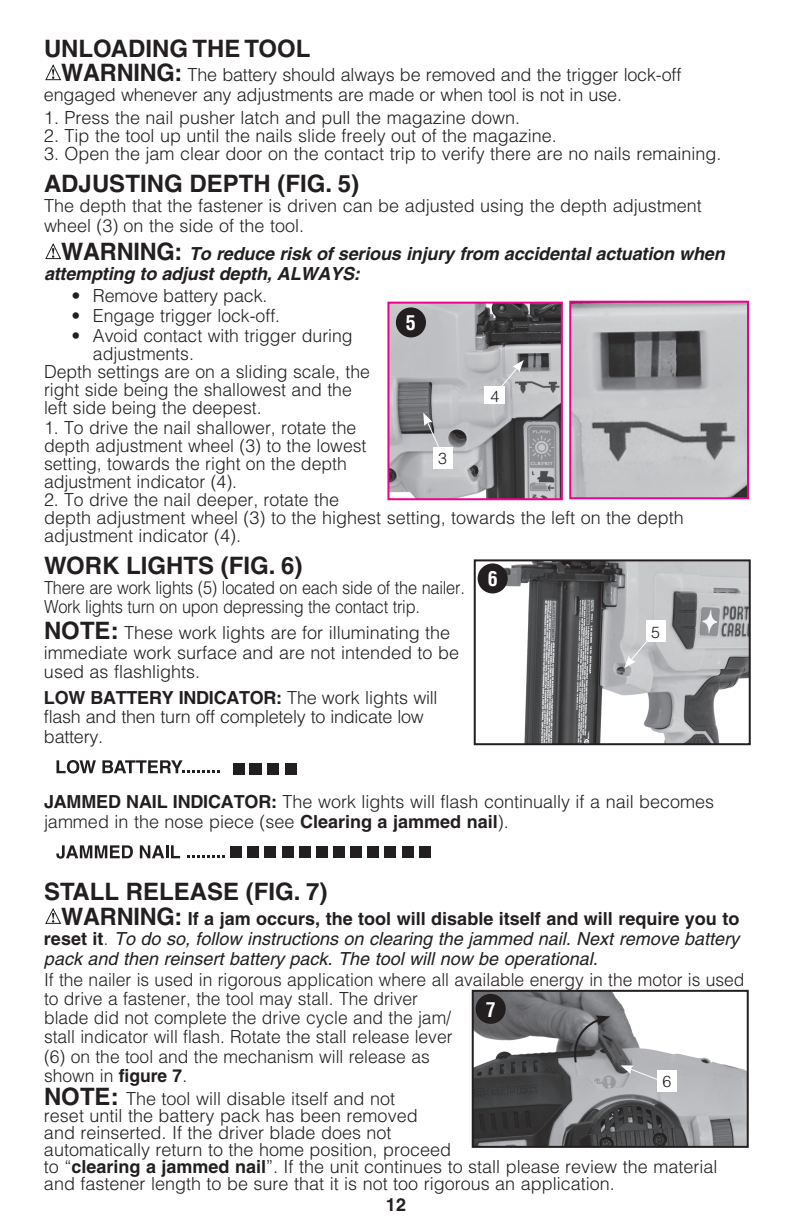
<style>
.page{position:relative;width:792px;height:1224px;background:#fff}
.page>*{position:absolute;margin:0;border:0;box-sizing:border-box;transform-origin:0 0}
.t1{font:700 24px "Helvetica";color:#231f20}
.t2{font:700 condensed 20px "Helvetica";color:#fff}
.t3{font:300 18px/18px "Helvetica";color:#231f20}
.t4{font:italic 18px/20px "Helvetica";color:#231f20;text-align:justify}
.t5{font:300 18px/19.6px "Helvetica";color:#231f20;scale:.91 1}
.t6{font:italic 700 18px/20px "Helvetica";letter-spacing:-.01em;color:#231f20}
.t7{font:700 18px "Helvetica";color:#231f20}
.t8{font:300 16px "Helvetica";color:#231f20}
.s1{font-weight:700;font-size:24px}
.s2{font-style:normal;font-size:24px}
.s3{font-weight:700}
.s4{font-weight:700;font-style:normal;font-size:24px}
.s5{font-weight:700;font-style:normal}
.s6{font-weight:300;font-style:normal}
</style>
<div class="page">
<svg style="left:45px;top:64px;width:16px;height:17px"></svg>
<svg style="left:45px;top:243px;width:16px;height:17px"></svg>
<div style="left:233px;top:763px;width:12px;height:12px;background:#231f20"></div>
<div style="left:250px;top:763px;width:12px;height:12px;background:#231f20"></div>
<div style="left:267px;top:763px;width:12px;height:12px;background:#231f20"></div>
<div style="left:285px;top:763px;width:12px;height:12px;background:#231f20"></div>
<svg style="left:57px;top:760px;width:39px;height:14px"></svg>
<svg style="left:102px;top:760px;width:118px;height:13px"></svg>
<svg style="left:56px;top:845px;width:77px;height:14px"></svg>
<svg style="left:140px;top:845px;width:40px;height:13px"></svg>
<svg style="left:187px;top:856px;width:37px;height:2px"></svg>
<div style="left:230px;top:846px;width:12px;height:12px;background:#231f20"></div>
<div style="left:247px;top:846px;width:12px;height:12px;background:#231f20"></div>
<div style="left:264px;top:846px;width:12px;height:12px;background:#231f20"></div>
<div style="left:282px;top:846px;width:12px;height:12px;background:#231f20"></div>
<div style="left:299px;top:846px;width:12px;height:12px;background:#231f20"></div>
<div style="left:316px;top:846px;width:12px;height:12px;background:#231f20"></div>
<div style="left:333px;top:846px;width:12px;height:12px;background:#231f20"></div>
<div style="left:350px;top:846px;width:12px;height:12px;background:#231f20"></div>
<div style="left:367px;top:846px;width:12px;height:12px;background:#231f20"></div>
<div style="left:384px;top:846px;width:12px;height:12px;background:#231f20"></div>
<div style="left:402px;top:846px;width:12px;height:12px;background:#231f20"></div>
<div style="left:419px;top:846px;width:12px;height:12px;background:#231f20"></div>
<svg style="left:45px;top:908px;width:16px;height:16px"></svg>
<img style="left:572px;top:304px;width:174px;height:192px">
<div style="left:569px;top:301px;width:180px;height:198px;border:2px solid #ed028c"></div>
<img style="left:390px;top:305px;width:170px;height:192px">
<div style="left:387px;top:302px;width:176px;height:198px;border:2px solid #ed028c"></div>
<div style="left:433px;top:447px;width:20px;height:22px;background:#fff"></div>
<div style="left:484px;top:387px;width:21px;height:17px;background:#fff"></div>
<svg style="left:423px;top:413px;width:18px;height:38px"></svg>
<svg style="left:496px;top:360px;width:28px;height:33px"></svg>
<img style="left:477px;top:562px;width:271px;height:180px">
<div style="left:474px;top:559px;width:277px;height:186px;border:2px solid #231f20"></div>
<div style="left:478px;top:563px;width:30px;height:30px;background:#231f20;border-radius:50%"></div>
<svg style="left:624px;top:635px;width:28px;height:33px"></svg>
<div style="left:646px;top:621px;width:20px;height:21px;background:#fff"></div>
<img style="left:475px;top:993px;width:271px;height:152px">
<div style="left:472px;top:990px;width:277px;height:158px;border:2px solid #231f20"></div>
<div style="left:476px;top:994px;width:30px;height:30px;background:#231f20;border-radius:50%"></div>
<svg style="left:621px;top:1065px;width:39px;height:16px"></svg>
<div style="left:657px;top:1070px;width:20px;height:22px;background:#fff"></div>
<div style="left:396px;top:307px;width:30px;height:30px;background:#231f20;border-radius:50%"></div>
<svg style="left:570px;top:1015px;width:40px;height:50px"></svg>
<h1 class="t1" style="left:44px;top:33px;width:233px">UNLOADING The TOOL</h1>
<p class="t3" style="left:44px;top:64px;width:639px;line-height:20px;text-indent:17px"><span class="s1">WARNING:</span> The battery should always be removed and the trigger lock-off engaged whenever any adjustments are made or when tool is not in use.</p>
<p class="t3" style="left:44px;top:108px;width:478px">1. Press the nail pusher latch and pull the magazine down.</p>
<p class="t3" style="left:44px;top:126px;width:514px">2. Tip the tool up until the nails slide freely out of the magazine.</p>
<p class="t3" style="left:44px;top:144px;width:679px">3. Open the jam clear door on the contact trip to verify there are no nails remaining.</p>
<h1 class="t1" style="left:44px;top:168px;width:81px">Adjusting</h1>
<h1 class="t1" style="left:189px;top:168px;width:50px">Depth</h1>
<h1 class="t1" style="left:277px;top:168px;width:83px">(Fig . 5)</h1>
<p class="t3" style="left:44px;top:195px;width:659px;line-height:20px">The depth that the fastener is driven can be adjusted using the depth adjustment wheel (3) on the side of the tool.</p>
<p class="t6" style="left:44px;top:243px;width:682px;text-indent:17px"><span class="s2">WARNING:</span> To reduce risk of serious injury from accidental actuation when attempting to adjust depth, ALWAYS:</p>
<p class="t3" style="left:71px;top:286px;width:198px">• Remove battery pack.</p>
<p class="t3" style="left:71px;top:306px;width:210px">• Engage trigger lock-off.</p>
<p class="t3" style="left:71px;top:327px;width:283px">• Avoid contact with trigger during</p>
<p class="t3" style="left:93px;top:345px;width:102px">adjustments.</p>
<p class="t3" style="left:44px;top:363px;width:328px">Depth settings are on a sliding scale, the</p>
<p class="t3" style="left:44px;top:381px;width:309px">right side being the shallowest and the</p>
<p class="t3" style="left:44px;top:399px;width:219px">left side being the deepest.</p>
<p class="t3" style="left:44px;top:419px;width:324px">1. To drive the nail shallower, rotate the depth adjustment wheel (3) to the lowest setting, towards the right on the depth adjustment indicator (4).</p>
<p class="t3" style="left:44px;top:491px;width:641px">2. To drive the nail deeper, rotate the<br>depth adjustment wheel (3) to the highest setting, towards the left on the depth adjustment indicator (4).</p>
<h1 class="t1" style="left:44px;top:551px;width:113px">work lights</h1>
<h1 class="t1" style="left:221px;top:551px;width:83px">(Fig . 6)</h1>
<p class="t5" style="left:44px;top:578px;width:464px">There are work lights (5) located on each side of the nailer.<br>Work lights turn on upon depressing the contact trip.</p>
<p class="t3" style="left:44px;top:623px;width:417px;line-height:19.6px"><span class="s1">NOTE:</span> These work lights are for illuminating the immediate work surface and are not intended to be used as flashlights.</p>
<p class="t7" style="left:44px;top:687px;width:72px">Low Batt</p>
<p class="t2" style="left:406px;top:311px;width:11px">5</p>
<p class="t8" style="left:490px;top:386px;width:10px">4</p>
<p class="t8" style="left:438px;top:449px;width:10px">3</p>
<p class="t2" style="left:488px;top:567px;width:11px">6</p>
<p class="t8" style="left:651px;top:622px;width:10px">5</p>
<p class="t3" style="left:44px;top:688px;width:395px;line-height:19.6px;text-indent:93px"><span class="s3">ery Indicator:</span> The work lights will flash and then turn off completely to indicate low battery.</p>
<p class="t3" style="left:44px;top:792px;width:672px;line-height:19.6px;text-indent:52px"><span class="s3">ed Nail Indicator:</span> The work lights will flash continually if a nail becomes jammed in the nose piece (see <span class="s3">Clearing a jammed nail</span>).</p>
<p class="t7" style="left:44px;top:791px;width:14px">Jamm</p>
<h1 class="t1" style="left:44px;top:877px;width:285px">Stall Release (Fig. 7)</h1>
<p class="t4" style="left:44px;top:908px;width:697px;text-indent:17px"><span class="s4">WARNING:</span> <span class="s5">If a jam occurs, the tool will disable itself and will require you to reset it</span><span class="s6">.</span> To do so, follow instructions on clearing the jammed nail. Next remove battery pack and then reinsert battery pack. The tool will now be operational.</p>
<p class="t3" style="left:44px;top:970px;width:702px;line-height:19.2px">If the nailer is used in rigorous application where all available energy in the motor is used to drive a fastener, the tool may stall. The driver<br>blade did not complete the drive cycle and the jam/<br>stall indicator will flash. Rotate the stall release lever<br>(6) on the tool and the mechanism will release as<br>shown in <span class="s3">figure 7</span>.</p>
<p class="t3" style="left:44px;top:1090px;width:675px;line-height:17px"><span class="s1">NOTE:</span> The tool will disable itself and not<br>reset until the battery pack has been removed<br>and reinserted. If the driver blade does not<br>automatically return to the home position, proceed<br>to “<span class="s3">clearing a jammed nail</span>”. If the unit continues to stall please review the material and fastener length to be sure that it is not too rigorous an application.</p>
<p class="t2" style="left:486px;top:997px;width:11px">7</p>
<p class="t8" style="left:663px;top:1071px;width:10px">6</p>
<p class="t7" style="left:386px;top:1193px;width:22px">12</p>
</div>
